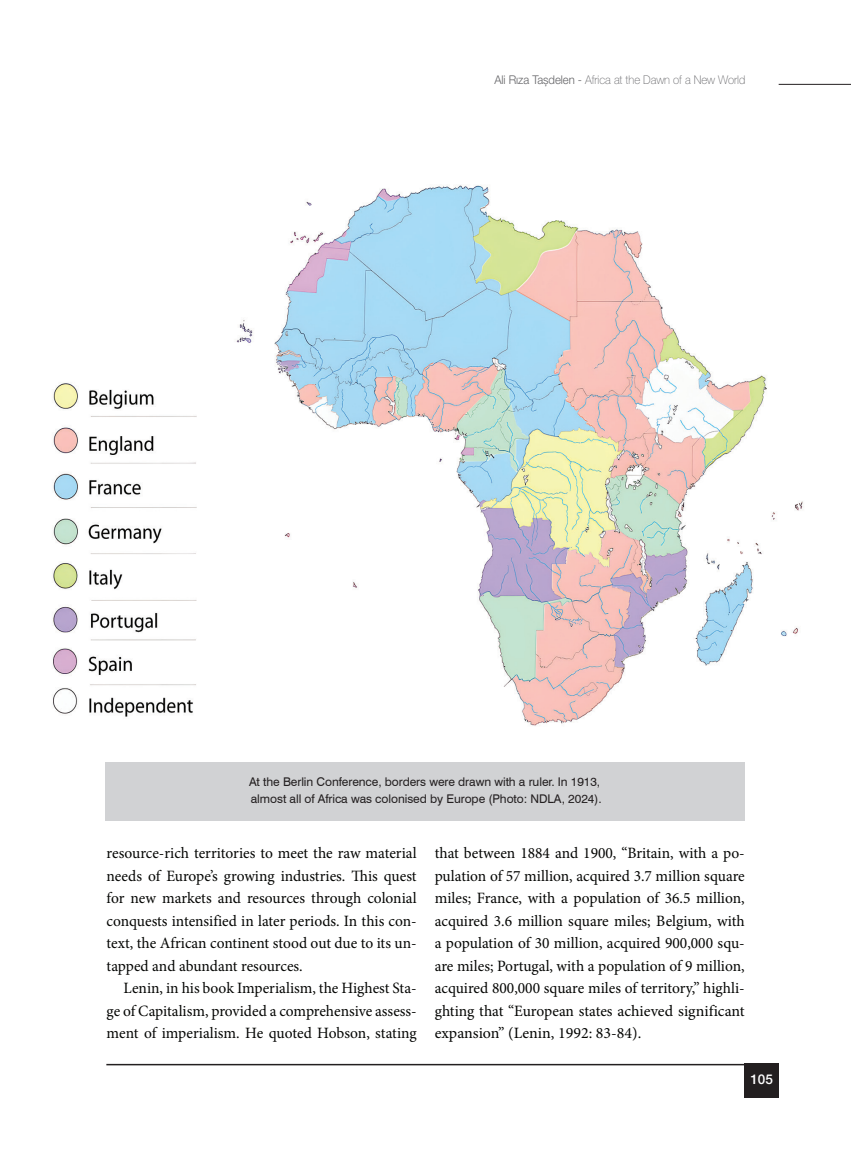
<style>
.page{position:relative;width:851px;height:1149px;background:#fff}
.page>*{position:absolute;margin:0;border:0;box-sizing:border-box;transform-origin:0 0}
.t1{font:15.75px/22.5px "Minion Pro";color:#040503;text-align:justify}
.t2{font:500 13.5px "Helvetica Neue LT Pro";color:#fff}
.t3{font:12px/16.5px "Swiss 721 BT";letter-spacing:-.005em;color:#231f20}
.t4{font:100 12px "Helvetica Neue LT Pro";letter-spacing:-.005em;color:#636366;scale:.94 1}
.s1{font-weight:300}
</style>
<div class="page">
<hr style="left:106px;top:1063px;width:672px;height:1px;background:#231f20">
<div style="left:744px;top:1063px;width:34px;height:34px;background:#231f20"></div>
<hr style="left:778px;top:84px;width:72px;height:1px;background:#231f20">
<img style="left:53px;top:185px;width:750px;height:601px">
<div style="left:105px;top:761px;width:639px;height:59px;background:#d1d2d4"></div>
<p class="t4" style="left:494px;top:73px;width:268px"><span class="s1">Ali Rıza Taşdelen -</span> Africa at the Dawn of a New World</p>
<p class="t3" style="left:249px;top:773px;width:354px">At the Berlin Conference, borders were drawn with a ruler. In 1913, almost all of Africa was colonised by Europe (Photo: NDLA, 2024).</p>
<p class="t1" style="left:106px;top:841px;width:311px">resource-rich territories to meet the raw material needs of Europe’s growing industries. This quest for new markets and resources through colonial conquests intensified in later periods. In this con&shy;text, the African continent stood out due to its un&shy;tapped and abundant resources.</p>
<p class="t1" style="left:106px;top:976px;width:311px;text-indent:17px">Lenin, in his book Imperialism, the Highest Sta&shy;ge of Capitalism, provided a comprehensive assess&shy;ment of imperialism. He quoted Hobson, stating</p>
<p class="t1" style="left:434px;top:841px;width:311px">that between 1884 and 1900, “Britain, with a po&shy;pulation of 57 million, acquired 3.7 million square miles; France, with a population of 36.5 million, acquired 3.6 million square miles; Belgium, with a population of 30 million, acquired 900,000 squ&shy;are miles; Portugal, with a population of 9 million, acquired 800,000 square miles of territory,” highli&shy;ghting that “European states achieved significant expansion” (Lenin, 1992: 83-84).</p>
<p class="t2" style="left:750px;top:1070px;width:24px">105</p>
</div>
